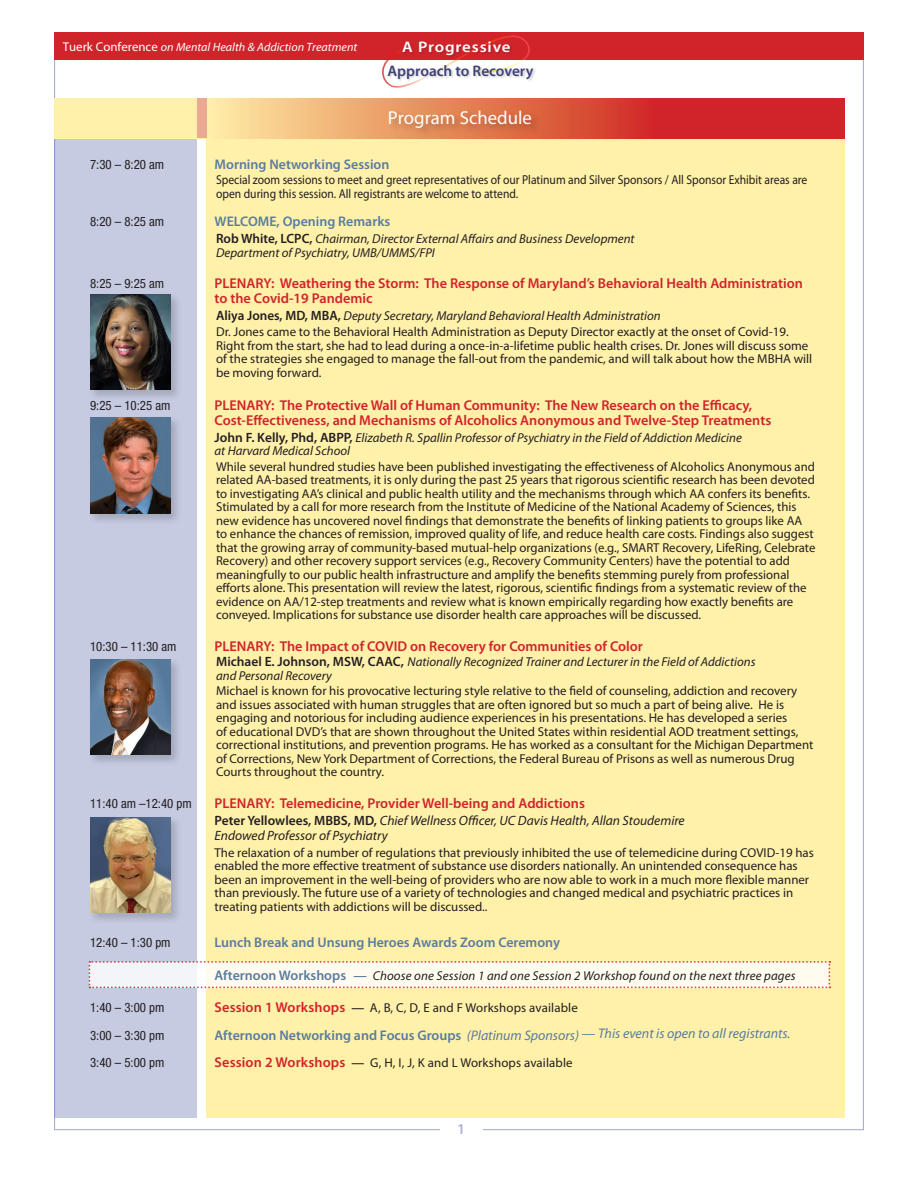
<style>
.page{position:relative;width:918px;height:1188px;background:#fff}
.page>*{position:absolute;margin:0;border:0;box-sizing:border-box;transform-origin:0 0}
.t1{font:18.75px "Myriad Pro";color:#fff}
.t2{font:600 15.3px "Myriad Pro";color:#3d4178}
.t3{font:600 15.3px "Myriad Pro";letter-spacing:.05em;color:#fff;scale:1.1 1}
.t4{font:600 15px "Myriad Pro";color:#aab1d4}
.t5{font:600 14.25px/15px "Myriad Pro";color:#d1232a}
.t6{font:600 13.95px "Myriad Pro";color:#5a7c9f}
.t7{font:italic 13.95px "Myriad Pro";color:#5a7c9f}
.t8{font:italic 13.5px/15px "Myriad Pro";color:#231f20}
.t9{font:12.9px/13.5px "Myriad Pro";color:#231f20}
.t10{font:italic 12.9px/13.5px "Myriad Pro";color:#231f20}
.t11{font:12.9px/13.5px "Myriad Pro";color:#231f20;scale:.9 1}
.t12{font:condensed 12.9px "Helvetica Neue";color:#231f20}
.t13{font:italic 12px "Myriad Pro";color:#fff}
.s1{font-style:normal;font-size:12.75px}
.s2{font-weight:600;font-style:normal;font-size:13.5px}
.s3{font-weight:600;font-size:13.5px}
.s4{font-style:italic}
.s5{font-weight:600;font-style:normal}
.s6{font-weight:600;font-style:normal;font-size:13.95px;color:#5a7c9f}
.s7{font-weight:600;font-style:normal;font-size:13.5px;color:#5a7c9f}
.s8{font-weight:600;font-size:14.25px;color:#d1232a}
.s9{font-weight:600}
</style>
<div class="page">
<div style="left:54px;top:32px;width:810px;height:28px;background:#d1232a"></div>
<svg style="left:382px;top:35px;width:148px;height:53px"></svg>
<div style="left:388px;top:65px;width:149px;height:17px;background:#231f20;opacity:.2"></div>
<div style="left:403px;top:41px;width:110px;height:17px;background:#231f20;opacity:.2"></div>
<div style="left:54px;top:98px;width:143px;height:1020px;background:#c6cbe2"></div>
<div style="left:206px;top:138px;width:639px;height:980px;background:#fff0aa"></div>
<svg style="left:89px;top:961px;width:741px;height:27px;background:#fbf2e6"></svg>
<svg style="left:54px;top:98px;width:791px;height:40px;background:#e68762"></svg>
<div style="left:387px;top:109px;width:156px;height:30px;background:#231f20;opacity:.2"></div>
<div style="left:197px;top:98px;width:9px;height:40px;background:#eaa993"></div>
<div style="left:88px;top:657px;width:94px;height:109px;background:#231f20;opacity:.2"></div>
<img style="left:90px;top:659px;width:80px;height:95px">
<div style="left:88px;top:415px;width:94px;height:110px;background:#231f20;opacity:.2"></div>
<img style="left:90px;top:418px;width:80px;height:95px">
<div style="left:88px;top:815px;width:94px;height:110px;background:#231f20;opacity:.2"></div>
<img style="left:90px;top:818px;width:80px;height:95px">
<div style="left:88px;top:292px;width:94px;height:109px;background:#231f20;opacity:.2"></div>
<img style="left:90px;top:294px;width:80px;height:95px">
<p class="t13" style="left:63px;top:40px;width:296px"><span class="s1">Tuerk Conference</span> on Mental Health &amp; Addiction Treatment</p>
<p class="t3" style="left:402px;top:37px;width:100px">A Progressive</p>
<p class="t2" style="left:388px;top:61px;width:147px">Approach to Recovery</p>
<h1 class="t1" style="left:388px;top:106px;width:146px">Program Schedule</h1>
<p class="t12" style="left:90px;top:157px;width:76px">7:30 – 8:20 am</p>
<p class="t6" style="left:215px;top:155px;width:176px">Morning Networking Session</p>
<p class="t11" style="left:216px;top:173px;width:659px">Special zoom sessions to meet and greet representatives of our Platinum and Silver Sponsors / All Sponsor Exhibit areas are open during this session. All registrants are welcome to attend.</p>
<p class="t12" style="left:90px;top:214px;width:76px">8:20 – 8:25 am</p>
<p class="t6" style="left:215px;top:213px;width:177px">WELCOME, Opening Remarks</p>
<p class="t10" style="left:216px;top:232px;width:420px"><span class="s2">Rob White, LCPC,</span> Chairman, Director External Affairs and Business Development<br>Department of Psychiatry, UMB/UMMS/FPI</p>
<p class="t12" style="left:90px;top:276px;width:76px">8:25 – 9:25 am</p>
<p class="t5" style="left:215px;top:276px;width:590px">PLENARY: Weathering the Storm: The Response of Maryland’s Behavioral Health Administration to the Covid-19 Pandemic</p>
<p class="t9" style="left:216px;top:308px;width:574px;line-height:15.6px"><span class="s3">Aliya Jones, MD, MBA,</span> <span class="s4">Deputy Secretary, Maryland Behavioral Health Administration<br></span>Dr. Jones came to the Behavioral Health Administration as Deputy Director exactly at the onset of Covid-19.</p>
<p class="t9" style="left:216px;top:338px;width:598px">Right from the start, she had to lead during a once-in-a-lifetime public health crises. Dr. Jones will discuss some of the strategies she engaged to manage the fall-out from the pandemic, and will talk about how the MBHA will be moving forward.</p>
<p class="t12" style="left:90px;top:398px;width:82px">9:25 – 10:25 am</p>
<p class="t5" style="left:215px;top:398px;width:558px">PLENARY: The Protective Wall of Human Community: The New Research on the Efficacy,<br>Cost-Effectiveness, and Mechanisms of Alcoholics Anonymous and Twelve-Step Treatments</p>
<p class="t10" style="left:215px;top:430px;width:529px"><span class="s2">John F. Kelly, Phd, ABPP,</span> Elizabeth R. Spallin Professor of Psychiatry in the Field of Addiction Medicine at Harvard Medical School</p>
<p class="t9" style="left:216px;top:460px;width:601px">While several hundred studies have been published investigating the effectiveness of Alcoholics Anonymous and related AA-based treatments, it is only during the past 25 years that rigorous scientific research has been devoted to investigating AA’s clinical and public health utility and the mechanisms through which AA confers its benefits.<br>Stimulated by a call for more research from the Institute of Medicine of the National Academy of Sciences, this new evidence has uncovered novel findings that demonstrate the benefits of linking patients to groups like AA to enhance the chances of remission, improved quality of life, and reduce health care costs. Findings also suggest that the growing array of community-based mutual-help organizations (e.g., SMART Recovery, LifeRing, Celebrate Recovery) and other recovery support services (e.g., Recovery Community Centers) have the potential to add meaningfully to our public health infrastructure and amplify the benefits stemming purely from professional efforts alone. This presentation will review the latest, rigorous, scientific findings from a systematic review of the evidence on AA/12-step treatments and review what is known empirically regarding how exactly benefits are conveyed. Implications for substance use disorder health care approaches will be discussed.</p>
<p class="t12" style="left:90px;top:639px;width:88px">10:30 – 11:30 am</p>
<p class="t5" style="left:215px;top:638px;width:430px">PLENARY: The Impact of COVID on Recovery for Communities of Color</p>
<p class="t10" style="left:216px;top:655px;width:541px"><span class="s2">Michael E. Johnson, MSW, CAAC,</span> Nationally Recognized Trainer and Lecturer in the Field of Addictions and Personal Recovery</p>
<p class="t9" style="left:216px;top:684px;width:599px">Michael is known for his provocative lecturing style relative to the field of counseling, addiction and recovery and issues associated with human struggles that are often ignored but so much a part of being alive. He is engaging and notorious for including audience experiences in his presentations. He has developed a series<br>of educational DVD’s that are shown throughout the United States within residential AOD treatment settings, correctional institutions, and prevention programs. He has worked as a consultant for the Michigan Department of Corrections, New York Department of Corrections, the Federal Bureau of Prisons as well as numerous Drug Courts throughout the country.</p>
<p class="t12" style="left:90px;top:796px;width:103px">11:40 am –12:40 pm</p>
<p class="t5" style="left:215px;top:795px;width:372px">PLENARY: Telemedicine, Provider Well-being and Addictions</p>
<p class="t8" style="left:215px;top:813px;width:472px"><span class="s5">Peter Yellowlees, MBBS, MD,</span> Chief Wellness Officer, UC Davis Health, Allan Stoudemire<br>Endowed Professor of Psychiatry</p>
<p class="t9" style="left:215px;top:845px;width:601px">The relaxation of a number of regulations that previously inhibited the use of telemedicine during COVID-19 has enabled the more effective treatment of substance use disorders nationally. An unintended consequence has been an improvement in the well-being of providers who are now able to work in a much more flexible manner than previously. The future use of a variety of technologies and changed medical and psychiatric practices in treating patients with addictions will be discussed..</p>
<p class="t12" style="left:90px;top:935px;width:82px">12:40 – 1:30 pm</p>
<p class="t6" style="left:215px;top:934px;width:347px">Lunch Break and Unsung Heroes Awards Zoom Ceremony</p>
<p class="t10" style="left:215px;top:969px;width:583px"><span class="s6">Afternoon Workshops</span> <span class="s7">—</span> Choose one Session 1 and one Session 2 Workshop found on the next three pages</p>
<p class="t12" style="left:90px;top:1000px;width:76px">1:40 – 3:00 pm</p>
<p class="t9" style="left:215px;top:1001px;width:365px"><span class="s8">Session 1 Workshops</span> <span class="s9">—</span> A, B, C, D, E and F Workshops available</p>
<p class="t12" style="left:90px;top:1028px;width:76px">3:00 – 3:30 pm</p>
<p class="t7" style="left:215px;top:1025px;width:578px"><span class="s5">Afternoon Networking and Focus Groups</span> (Platinum Sponsors) — This event is open to all registrants.</p>
<p class="t12" style="left:90px;top:1055px;width:76px">3:40 – 5:00 pm</p>
<p class="t9" style="left:215px;top:1056px;width:360px"><span class="s8">Session 2 Workshops</span> <span class="s9">—</span> G, H, I, J, K and L Workshops available</p>
<p class="t4" style="left:457px;top:1120px;width:10px">1</p>
</div>
